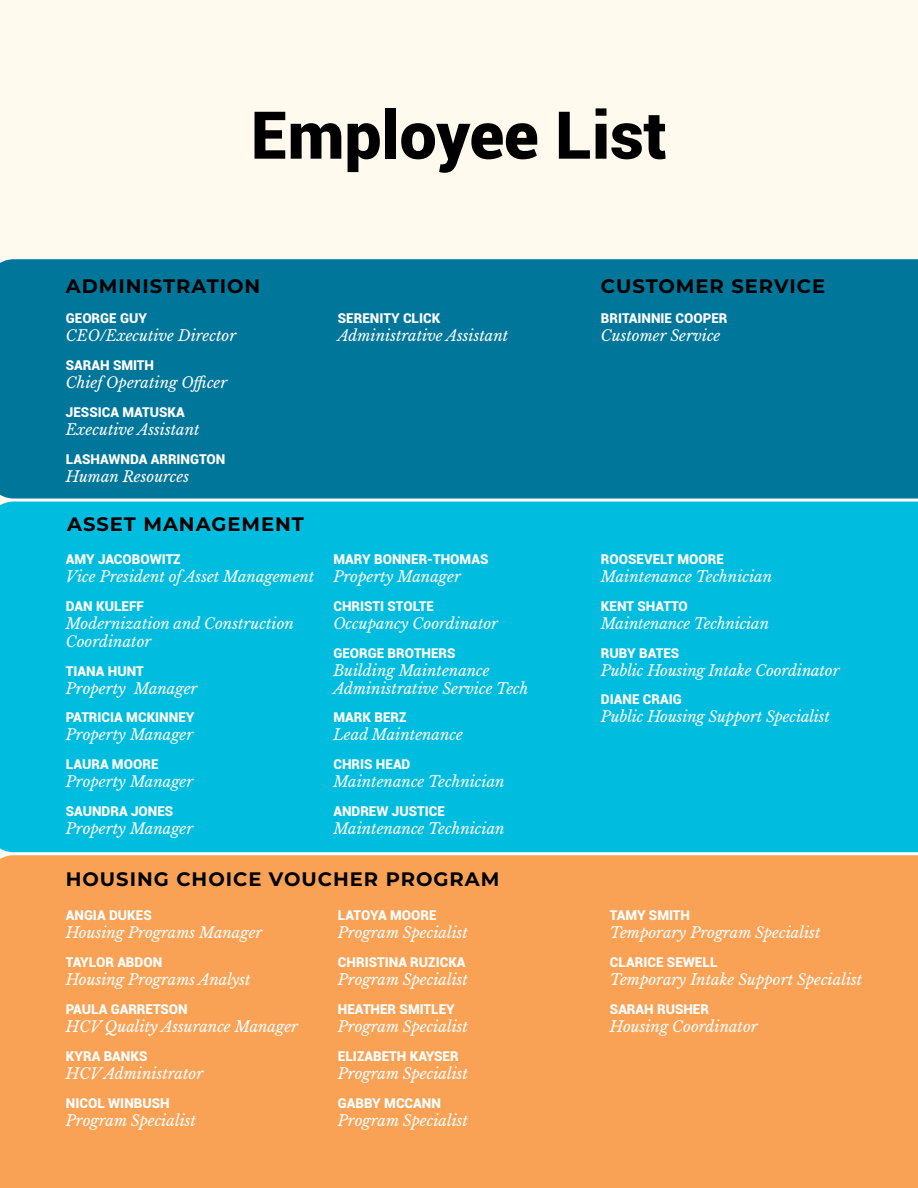
<style>
.page{position:relative;width:918px;height:1188px;background:#fffaed}
.page>*{position:absolute;margin:0;border:0;box-sizing:border-box;transform-origin:0 0}
.t1{font:900 66px "Roboto";color:#000}
.t2{font:700 19.5px "Montserrat";letter-spacing:.05em;color:#000}
.t3{font:italic 15px/18px "Libre Baskerville";color:#fff}
.t4{font:900 13.5px "Roboto";color:#fff}
</style>
<div class="page">
<div style="left:0;top:258px;width:918px;height:242px;background:#00769a"></div>
<div style="left:0;top:500px;width:918px;height:354px;background:#00bddf"></div>
<div style="left:0;top:854px;width:918px;height:334px;background:#f9a256"></div>
<h1 class="t1" style="left:251px;top:88px;width:418px">Employee List</h1>
<h2 class="t2" style="left:66px;top:272px;width:196px">ADMINISTRATION</h2>
<h2 class="t2" style="left:601px;top:272px;width:226px">CUSTOMER SERVICE</h2>
<p class="t4" style="left:601px;top:309px;width:128px">BRITAINNIE COOPER</p>
<p class="t3" style="left:601px;top:327px;width:121px">Customer Service</p>
<p class="t4" style="left:66px;top:309px;width:83px">GEORGE GUY</p>
<p class="t3" style="left:66px;top:327px;width:172px">CEO/Executive Director</p>
<p class="t4" style="left:66px;top:356px;width:90px">SARAH SMITH</p>
<p class="t3" style="left:66px;top:374px;width:163px">Chief Operating Officer</p>
<p class="t4" style="left:66px;top:403px;width:120px">JESSICA MATUSKA</p>
<p class="t3" style="left:66px;top:421px;width:135px">Executive Assistant</p>
<p class="t4" style="left:66px;top:450px;width:161px">LASHAWNDA ARRINGTON</p>
<p class="t3" style="left:66px;top:468px;width:125px">Human Resources</p>
<p class="t4" style="left:338px;top:309px;width:104px">SERENITY CLICK</p>
<p class="t3" style="left:338px;top:327px;width:172px">Administrative Assistant</p>
<h2 class="t2" style="left:67px;top:510px;width:238px">ASSET MANAGEMENT</h2>
<p class="t4" style="left:66px;top:550px;width:116px">AMY JACOBOWITZ</p>
<p class="t3" style="left:66px;top:568px;width:250px">Vice President of Asset Management</p>
<p class="t4" style="left:66px;top:596px;width:80px">DAN KULEFF</p>
<p class="t3" style="left:66px;top:615px;width:230px">Modernization and Construction<br>Coordinator</p>
<p class="t4" style="left:66px;top:661px;width:79px">TIANA HUNT</p>
<p class="t3" style="left:66px;top:679px;width:133px">Property Manager</p>
<p class="t4" style="left:66px;top:708px;width:130px">PATRICIA MCKINNEY</p>
<p class="t3" style="left:66px;top:726px;width:129px">Property Manager</p>
<p class="t4" style="left:66px;top:755px;width:94px">LAURA MOORE</p>
<p class="t3" style="left:66px;top:773px;width:129px">Property Manager</p>
<p class="t4" style="left:66px;top:802px;width:109px">SAUNDRA JONES</p>
<p class="t3" style="left:66px;top:820px;width:129px">Property Manager</p>
<p class="t4" style="left:333px;top:550px;width:157px">MARY BONNER-THOMAS</p>
<p class="t3" style="left:333px;top:568px;width:129px">Property Manager</p>
<p class="t4" style="left:333px;top:596px;width:102px">CHRISTI STOLTE</p>
<p class="t3" style="left:333px;top:615px;width:166px">Occupancy Coordinator</p>
<p class="t4" style="left:333px;top:643px;width:124px">GEORGE BROTHERS</p>
<p class="t3" style="left:333px;top:661px;width:197px">Building Maintenance<br>Administrative Service Tech</p>
<p class="t4" style="left:333px;top:708px;width:75px">MARK BERZ</p>
<p class="t3" style="left:333px;top:726px;width:131px">Lead Maintenance</p>
<p class="t4" style="left:333px;top:755px;width:79px">CHRIS HEAD</p>
<p class="t3" style="left:333px;top:773px;width:173px">Maintenance Technician</p>
<p class="t4" style="left:333px;top:802px;width:113px">ANDREW JUSTICE</p>
<p class="t3" style="left:333px;top:820px;width:173px">Maintenance Technician</p>
<h2 class="t2" style="left:66px;top:865px;width:435px">HOUSING CHOICE VOUCHER PROGRAM</h2>
<p class="t4" style="left:66px;top:906px;width:87px">ANGIA DUKES</p>
<p class="t3" style="left:66px;top:924px;width:198px">Housing Programs Manager</p>
<p class="t4" style="left:66px;top:953px;width:98px">TAYLOR ABDON</p>
<p class="t3" style="left:66px;top:971px;width:186px">Housing Programs Analyst</p>
<p class="t4" style="left:66px;top:1000px;width:123px">PAULA GARRETSON</p>
<p class="t3" style="left:66px;top:1018px;width:234px">HCV Quality Assurance Manager</p>
<p class="t4" style="left:66px;top:1046px;width:83px">KYRA BANKS</p>
<p class="t3" style="left:66px;top:1065px;width:139px">HCV Administrator</p>
<p class="t4" style="left:66px;top:1093px;width:105px">NICOL WINBUSH</p>
<p class="t3" style="left:66px;top:1111px;width:132px">Program Specialist</p>
<p class="t4" style="left:338px;top:906px;width:100px">LATOYA MOORE</p>
<p class="t3" style="left:338px;top:924px;width:132px">Program Specialist</p>
<p class="t4" style="left:338px;top:953px;width:129px">CHRISTINA RUZICKA</p>
<p class="t3" style="left:338px;top:971px;width:132px">Program Specialist</p>
<p class="t4" style="left:338px;top:1000px;width:118px">HEATHER SMITLEY</p>
<p class="t3" style="left:338px;top:1018px;width:132px">Program Specialist</p>
<p class="t4" style="left:338px;top:1046px;width:122px">ELIZABETH KAYSER</p>
<p class="t3" style="left:338px;top:1065px;width:132px">Program Specialist</p>
<p class="t4" style="left:338px;top:1093px;width:105px">GABBY MCCANN</p>
<p class="t3" style="left:338px;top:1111px;width:132px">Program Specialist</p>
<p class="t4" style="left:601px;top:550px;width:125px">ROOSEVELT MOORE</p>
<p class="t3" style="left:601px;top:568px;width:173px">Maintenance Technician</p>
<p class="t4" style="left:601px;top:596px;width:88px">KENT SHATTO</p>
<p class="t3" style="left:601px;top:615px;width:170px">Maintenance Technician</p>
<p class="t4" style="left:601px;top:643px;width:80px">RUBY BATES</p>
<p class="t3" style="left:601px;top:661px;width:240px">Public Housing Intake Coordinator</p>
<p class="t4" style="left:601px;top:690px;width:82px">DIANE CRAIG</p>
<p class="t3" style="left:601px;top:708px;width:231px">Public Housing Support Specialist</p>
<p class="t4" style="left:610px;top:906px;width:82px">TAMY SMITH</p>
<p class="t3" style="left:610px;top:924px;width:212px">Temporary Program Specialist</p>
<p class="t4" style="left:610px;top:953px;width:109px">CLARICE SEWELL</p>
<p class="t3" style="left:610px;top:971px;width:254px">Temporary Intake Support Specialist</p>
<p class="t4" style="left:610px;top:1000px;width:101px">SARAH RUSHER</p>
<p class="t3" style="left:610px;top:1018px;width:149px">Housing Coordinator</p>
</div>
